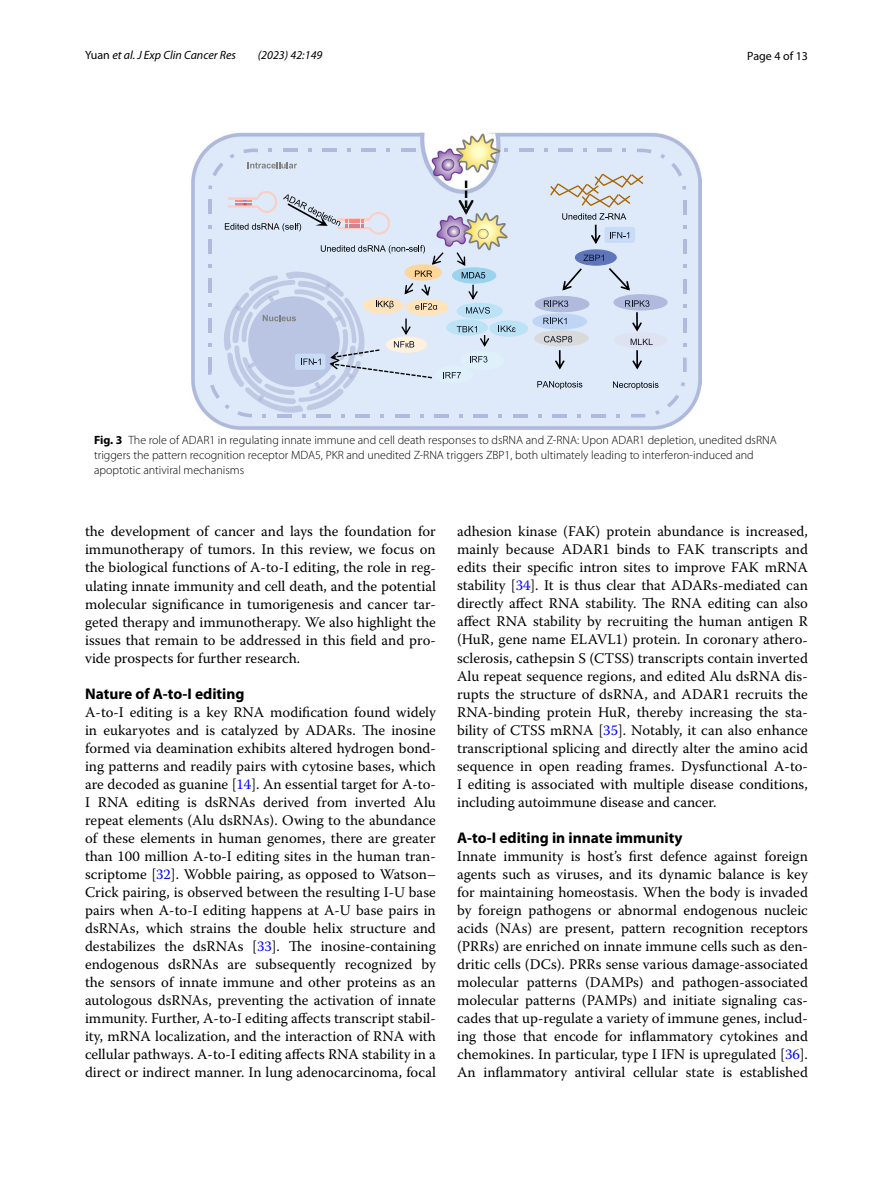
<style>
.page{position:relative;width:893px;height:1187px;background:#fff}
.page>*{position:absolute;margin:0;border:0;box-sizing:border-box;transform-origin:0 0}
.t1{font:700 15.45px "Myriad Pro";color:#000}
.t2{font:14.7px/18px "Warnock Pro";color:#000;text-align:justify}
.t3{font:300 12px/15px "Myriad Pro";color:#000}
.t4{font:italic 12px "Myriad Pro";color:#000}
.t5{font:12px "Myriad Pro";color:#000}
.s1{font-style:normal}
.s2{font-weight:700}
.s3{color:#00f}
</style>
<div class="page">
<img style="left:191px;top:133px;width:511px;height:296px">
<svg style="left:208px;top:134px;width:479px;height:283px;background:#d2dcec"></svg>
<p class="t4" style="left:85px;top:48px;width:152px"><span class="s1">Yuan</span> et al. J Exp Clin Cancer Res</p>
<p class="t4" style="left:258px;top:48px;width:66px">(2023) 42:149</p>
<p class="t5" style="left:747px;top:48px;width:62px">Page 4 of 13</p>
<p class="t3" style="left:94px;top:433px;width:684px"><span class="s2">Fig. 3</span> The role of ADAR1 in regulating innate immune and cell death responses to dsRNA and Z-RNA: Upon ADAR1 depletion, unedited dsRNA triggers the pattern recognition receptor MDA5, PKR and unedited Z-RNA triggers ZBP1, both ultimately leading to interferon-induced and apoptotic antiviral mechanisms</p>
<p class="t2" style="left:85px;top:522px;width:352px">the development of cancer and lays the foundation for immunotherapy of tumors. In this review, we focus on the biological functions of A-to-I editing, the role in reg&shy;ulating innate immunity and cell death, and the potential molecular significance in tumorigenesis and cancer tar&shy;geted therapy and immunotherapy. We also highlight the issues that remain to be addressed in this field and pro&shy;vide prospects for further research.</p>
<p class="t1" style="left:85px;top:683px;width:161px">Nature of A‑to‑I editing</p>
<p class="t2" style="left:85px;top:702px;width:352px">A-to-I editing is a key RNA modification found widely in eukaryotes and is catalyzed by ADARs. The inosine formed via deamination exhibits altered hydrogen bond&shy;ing patterns and readily pairs with cytosine bases, which are decoded as guanine [<span class="s3">14</span>]. An essential target for A-to-I RNA editing is dsRNAs derived from inverted Alu repeat elements (Alu dsRNAs). Owing to the abundance of these elements in human genomes, there are greater than 100 million A-to-I editing sites in the human tran&shy;scriptome [<span class="s3">32</span>]. Wobble pairing, as opposed to Watson– Crick pairing, is observed between the resulting I-U base pairs when A-to-I editing happens at A-U base pairs in dsRNAs, which strains the double helix structure and destabilizes the dsRNAs [<span class="s3">33</span>]. The inosine-containing endogenous dsRNAs are subsequently recognized by the sensors of innate immune and other proteins as an autologous dsRNAs, preventing the activation of innate immunity. Further, A-to-I editing affects transcript stabil&shy;ity, mRNA localization, and the interaction of RNA with cellular pathways. A-to-I editing affects RNA stability in a direct or indirect manner. In lung adenocarcinoma, focal</p>
<p class="t2" style="left:457px;top:522px;width:352px">adhesion kinase (FAK) protein abundance is increased, mainly because ADAR1 binds to FAK transcripts and edits their specific intron sites to improve FAK mRNA stability [<span class="s3">34</span>]. It is thus clear that ADARs-mediated can directly affect RNA stability. The RNA editing can also affect RNA stability by recruiting the human antigen R (HuR, gene name ELAVL1) protein. In coronary athero&shy;sclerosis, cathepsin S (CTSS) transcripts contain inverted Alu repeat sequence regions, and edited Alu dsRNA dis&shy;rupts the structure of dsRNA, and ADAR1 recruits the RNA-binding protein HuR, thereby increasing the sta&shy;bility of CTSS mRNA [<span class="s3">35</span>]. Notably, it can also enhance transcriptional splicing and directly alter the amino acid sequence in open reading frames. Dysfunctional A-to-I editing is associated with multiple disease conditions, including autoimmune disease and cancer.</p>
<p class="t1" style="left:457px;top:827px;width:227px">A‑to‑I editing in innate immunity</p>
<p class="t2" style="left:457px;top:846px;width:352px">Innate immunity is host’s first defence against foreign agents such as viruses, and its dynamic balance is key for maintaining homeostasis. When the body is invaded by foreign pathogens or abnormal endogenous nucleic acids (NAs) are present, pattern recognition receptors (PRRs) are enriched on innate immune cells such as den&shy;dritic cells (DCs). PRRs sense various damage-associated molecular patterns (DAMPs) and pathogen-associated molecular patterns (PAMPs) and initiate signaling cas&shy;cades that up-regulate a variety of immune genes, includ&shy;ing those that encode for inflammatory cytokines and chemokines. In particular, type I IFN is upregulated [<span class="s3">36</span>].<br>An inflammatory antiviral cellular state is established</p>
</div>
